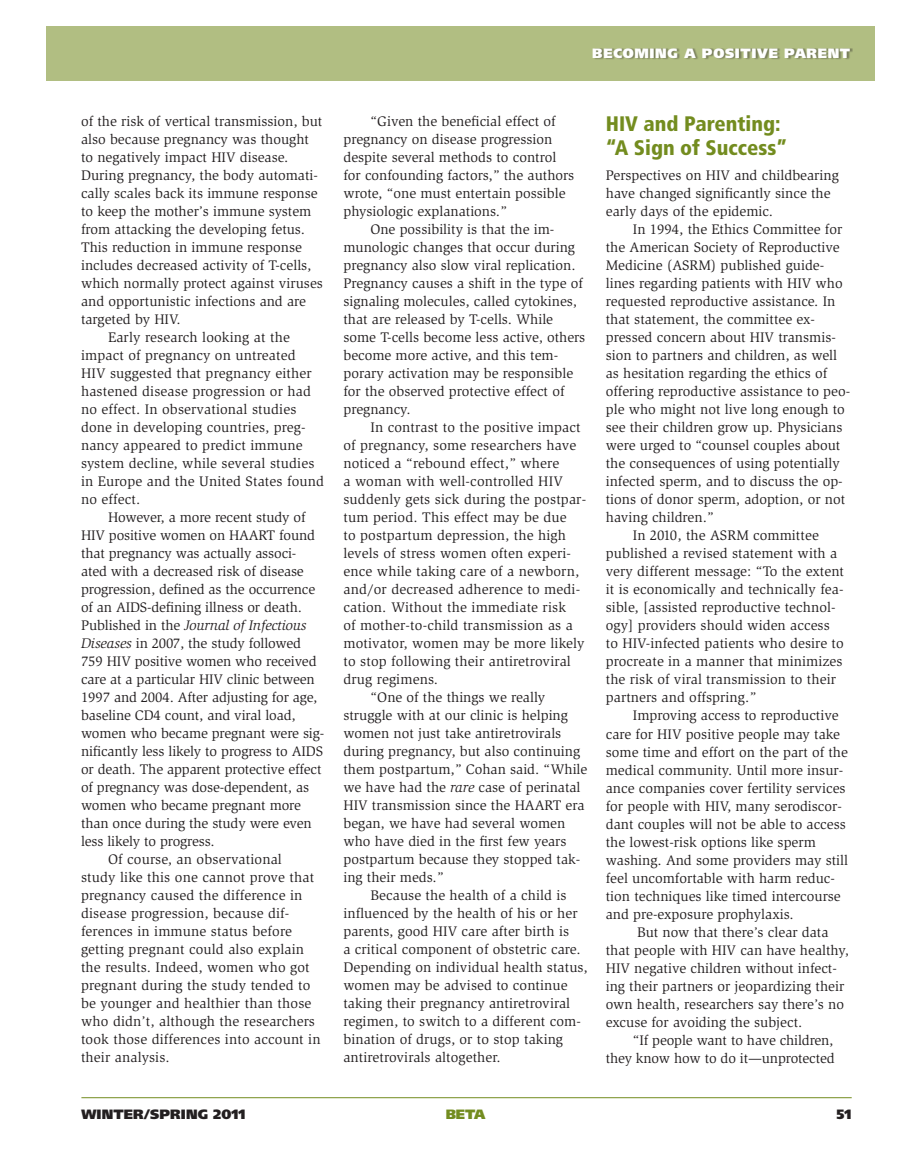
<style>
.page{position:relative;width:905px;height:1175px;background:#fff}
.page>*{position:absolute;margin:0;border:0;box-sizing:border-box;transform-origin:0 0}
.Feature_2_Header_2_l{font:900 condensed 21px/24px "Frutiger";color:#738c1f}
.Main_Body_Text{font:14.25px/18px "Slimbach";color:#231f20}
.Main_Body_Text_1st_p{font:14.25px/18px "Slimbach";color:#231f20}
.t1{font:900 13.5px "Frutiger";letter-spacing:.05em;color:#fff}
.t2{font:900 13.5px "Frutiger";letter-spacing:.01em;color:#231f20}
.t3{font:900 13.5px "Frutiger";color:#738c1f}
.s1{font-style:italic}
</style>
<div class="page">
<div style="left:46px;top:27px;width:828px;height:54px;background:#b1be82"></div>
<div style="left:593px;top:48px;width:259px;height:13px;background:#231f20;opacity:.4"></div>
<hr style="left:81px;top:1097px;width:770px;height:1px;background:#738c1f">
<p class="t1" style="left:592px;top:45px;width:259px">BECOMING A POSITIVE PARENT</p>
<p class="Main_Body_Text" style="left:81px;top:112px;width:243px">of the risk of vertical transmission, but also because pregnancy was thought to negatively impact HIV disease.<br>During pregnancy, the body automati&shy;cally scales back its immune response to keep the mother’s immune system from attacking the developing fetus.<br>This reduction in immune response includes decreased activity of T-cells, which normally protect against viruses and opportunistic infections and are targeted by HIV.</p>
<p class="Main_Body_Text" style="left:81px;top:328px;width:244px;text-indent:27px">Early research looking at the impact of pregnancy on untreated<br>HIV suggested that pregnancy either hastened disease progression or had no effect. In observational studies done in developing countries, preg&shy;nancy appeared to predict immune system decline, while several studies in Europe and the United States found no effect.</p>
<p class="Main_Body_Text" style="left:81px;top:508px;width:245px;text-indent:27px">However, a more recent study of HIV positive women on HAART found that pregnancy was actually associ&shy;ated with a decreased risk of disease progression, defined as the occurrence of an AIDS-defining illness or death.<br>Published in the <span class="s1">Journal of Infectious Diseases</span> in 2007, the study followed 759 HIV positive women who received care at a particular HIV clinic between 1997 and 2004. After adjusting for age, baseline CD4 count, and viral load, women who became pregnant were sig&shy;nificantly less likely to progress to AIDS or death. The apparent protective effect of pregnancy was dose-dependent, as women who became pregnant more than once during the study were even less likely to progress.</p>
<p class="Main_Body_Text" style="left:81px;top:850px;width:241px;text-indent:27px">Of course, an observational<br>study like this one cannot prove that pregnancy caused the difference in disease progression, because dif&shy;ferences in immune status before getting pregnant could also explain the results. Indeed, women who got pregnant during the study tended to be younger and healthier than those who didn’t, although the researchers took those differences into account in their analysis.</p>
<p class="Main_Body_Text" style="left:343px;top:112px;width:232px;text-indent:27px">“Given the beneficial effect of pregnancy on disease progression despite several methods to control for confounding factors,” the authors wrote, “one must entertain possible physiologic explanations.”</p>
<p class="Main_Body_Text" style="left:343px;top:220px;width:243px;text-indent:27px">One possibility is that the im&shy;munologic changes that occur during pregnancy also slow viral replication.<br>Pregnancy causes a shift in the type of signaling molecules, called cytokines, that are released by T-cells. While some T-cells become less active, others become more active, and this tem&shy;porary activation may be responsible for the observed protective effect of pregnancy.</p>
<p class="Main_Body_Text" style="left:343px;top:418px;width:244px;text-indent:27px">In contrast to the positive impact of pregnancy, some researchers have noticed a “rebound effect,” where<br>a woman with well-controlled HIV suddenly gets sick during the postpar&shy;tum period. This effect may be due<br>to postpartum depression, the high levels of stress women often experi&shy;ence while taking care of a newborn, and/or decreased adherence to medi&shy;cation. Without the immediate risk<br>of mother-to-child transmission as a motivator, women may be more likely to stop following their antiretroviral drug regimens.</p>
<p class="Main_Body_Text" style="left:343px;top:688px;width:245px;text-indent:27px">“One of the things we really struggle with at our clinic is helping women not just take antiretrovirals during pregnancy, but also continuing them postpartum,” Cohan said. “While we have had the <span class="s1">rare</span> case of perinatal HIV transmission since the HAART era began, we have had several women who have died in the first few years postpartum because they stopped tak&shy;ing their meds.”</p>
<p class="Main_Body_Text" style="left:343px;top:886px;width:246px;text-indent:27px">Because the health of a child is influenced by the health of his or her parents, good HIV care after birth is<br>a critical component of obstetric care.<br>Depending on individual health status, women may be advised to continue taking their pregnancy antiretroviral regimen, to switch to a different com&shy;bination of drugs, or to stop taking antiretrovirals altogether.</p>
<p class="Feature_2_Header_2_l" style="left:606px;top:111px;width:183px">HIV and Parenting: “A Sign of Success”</p>
<p class="Main_Body_Text_1st_p" style="left:606px;top:167px;width:234px">Perspectives on HIV and childbearing have changed significantly since the early days of the epidemic.</p>
<p class="Main_Body_Text" style="left:606px;top:221px;width:246px;text-indent:27px">In 1994, the Ethics Committee for the American Society of Reproductive Medicine (ASRM) published guide&shy;lines regarding patients with HIV who requested reproductive assistance. In that statement, the committee ex&shy;pressed concern about HIV transmis&shy;sion to partners and children, as well as hesitation regarding the ethics of offering reproductive assistance to peo&shy;ple who might not live long enough to see their children grow up. Physicians were urged to “counsel couples about the consequences of using potentially infected sperm, and to discuss the op&shy;tions of donor sperm, adoption, or not having children.”</p>
<p class="Main_Body_Text" style="left:606px;top:527px;width:240px;text-indent:27px">In 2010, the ASRM committee published a revised statement with a very different message: “To the extent it is economically and technically fea&shy;sible, [assisted reproductive technol&shy;ogy] providers should widen access to HIV-infected patients who desire to procreate in a manner that minimizes the risk of viral transmission to their partners and offspring.”</p>
<p class="Main_Body_Text" style="left:606px;top:707px;width:244px;text-indent:27px">Improving access to reproductive care for HIV positive people may take some time and effort on the part of the medical community. Until more insur&shy;ance companies cover fertility services for people with HIV, many serodiscor&shy;dant couples will not be able to access the lowest-risk options like sperm washing. And some providers may still feel uncomfortable with harm reduc&shy;tion techniques like timed intercourse and pre-exposure prophylaxis.</p>
<p class="Main_Body_Text" style="left:606px;top:923px;width:245px;text-indent:31px">But now that there’s clear data that people with HIV can have healthy, HIV negative children without infect&shy;ing their partners or jeopardizing their own health, researchers say there’s no excuse for avoiding the subject.</p>
<p class="Main_Body_Text" style="left:606px;top:1031px;width:230px;text-align:right">“If people want to have children, they know how to do it—unprotected</p>
<p class="t2" style="left:81px;top:1106px;width:166px">WINTER/SPRING 2011</p>
<p class="t3" style="left:446px;top:1106px;width:41px">BETA</p>
<p class="t2" style="left:836px;top:1106px;width:17px">51</p>
</div>
